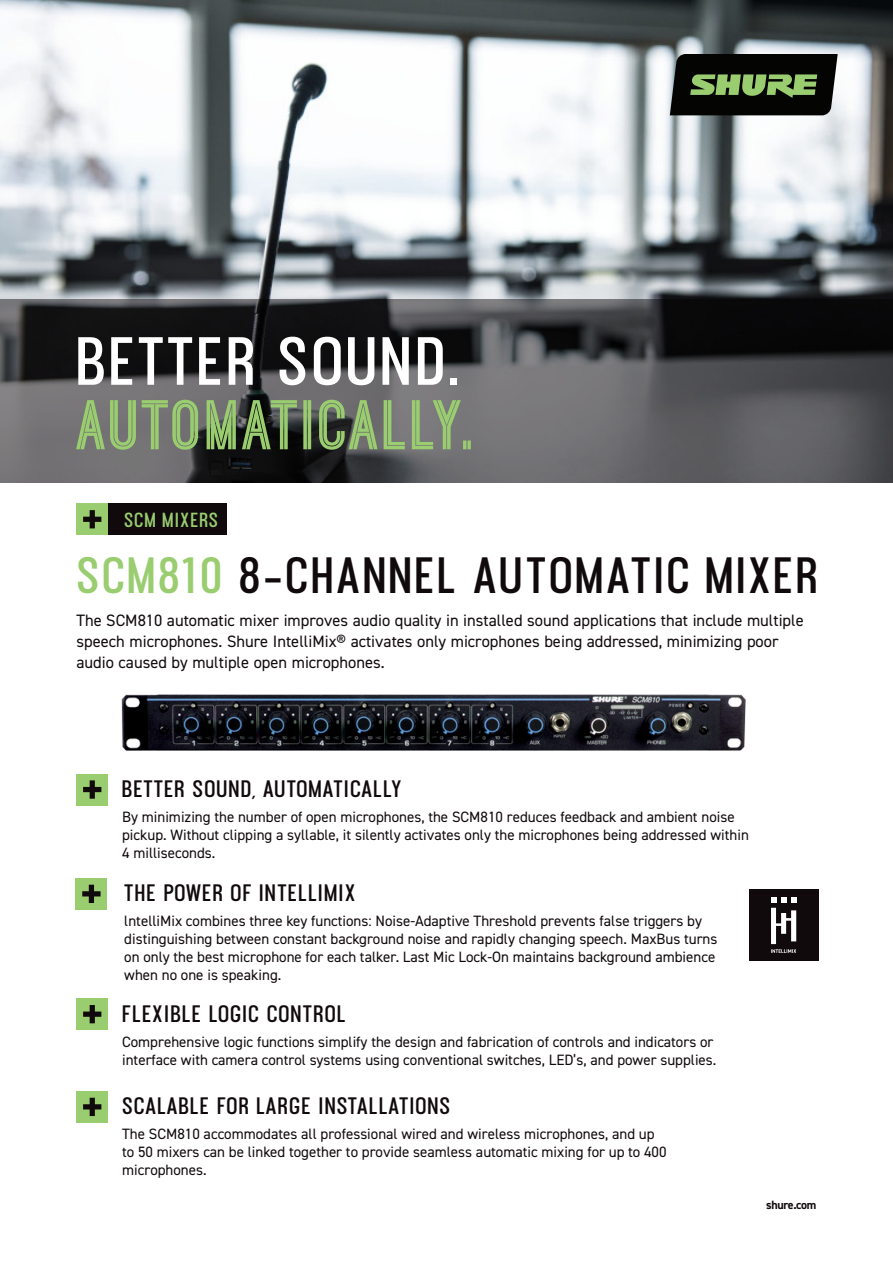
<style>
.page{position:relative;width:893px;height:1263px;background:#fff}
.page>*{position:absolute;margin:0;border:0;box-sizing:border-box;transform-origin:0 0}
.t1{font:60px "Ostrich Proper Inline Open";letter-spacing:.045em;color:#99cd6f}
.t2{font:700 60px "Ostrich Proper";letter-spacing:.005em;color:#fff}
.Fließtext_10_pt{font:700 45px "Ostrich Proper";letter-spacing:.015em;color:#110a0c}
.t3{font:700 21px "Ostrich Proper";letter-spacing:.005em;color:#110a0c}
.Application_Header{font:700 18px "Ostrich Proper";letter-spacing:.025em;color:#99cd6f}
.t4{font:16.5px/21px "DIN2014";color:#110a0c}
._10_pt{font:15px/18px "DIN2014";color:#110a0c}
.t5{font:700 12px "DIN2014";letter-spacing:-.025em;color:#110a0c}
.s1{color:#99cd6f}
</style>
<div class="page">
<img style="left:0;top:0;width:893px;height:299px">
<svg style="left:0;top:299px;width:893px;height:184px;background:#48484a"></svg>
<img style="left:122px;top:694px;width:624px;height:57px">
<div style="left:77px;top:774px;width:31px;height:31px;background:#99cd6f"></div>
<svg style="left:83px;top:780px;width:18px;height:19px"></svg>
<svg style="left:670px;top:54px;width:168px;height:61px;background:#2a3522"></svg>
<div style="left:76px;top:878px;width:31px;height:31px;background:#99cd6f"></div>
<svg style="left:82px;top:885px;width:19px;height:18px"></svg>
<div style="left:749px;top:889px;width:69px;height:72px;background:#110a0c"></div>
<svg style="left:771px;top:897px;width:25px;height:56px"></svg>
<div style="left:109px;top:503px;width:118px;height:32px;background:#110a0c"></div>
<div style="left:77px;top:504px;width:31px;height:31px;background:#99cd6f"></div>
<svg style="left:83px;top:510px;width:18px;height:18px"></svg>
<div style="left:77px;top:998px;width:31px;height:32px;background:#99cd6f"></div>
<svg style="left:83px;top:1005px;width:18px;height:18px"></svg>
<div style="left:77px;top:1091px;width:31px;height:31px;background:#99cd6f"></div>
<svg style="left:83px;top:1098px;width:18px;height:18px"></svg>
<p class="t2" style="left:77px;top:323px;width:385px">BETTER SOUND.</p>
<p class="t1" style="left:77px;top:388px;width:399px">AUTOMATICALLY.</p>
<p class="Application_Header" style="left:124px;top:509px;width:96px">SCM MIXERS</p>
<p class="Fließtext_10_pt" style="left:77px;top:547px;width:745px"><span class="s1">SCM810</span> 8-CHANNEL AUTOMATIC MIXER</p>
<p class="t4" style="left:77px;top:610px;width:729px">The SCM810 automatic mixer improves audio quality in installed sound applications that include multiple speech microphones. Shure IntelliMix® activates only microphones being addressed, minimizing poor audio caused by multiple open microphones.</p>
<p class="t3" style="left:122px;top:775px;width:282px">BETTER SOUND, AUTOMATICALLY</p>
<p class="_10_pt" style="left:122px;top:807px;width:628px">By minimizing the number of open microphones, the SCM810 reduces feedback and ambient noise pickup. Without clipping a syllable, it silently activates only the microphones being addressed within</p>
<p class="_10_pt" style="left:122px;top:843px;width:95px">4 milliseconds.</p>
<p class="t3" style="left:124px;top:880px;width:234px">THE POWER OF INTELLIMIX</p>
<p class="_10_pt" style="left:124px;top:912px;width:595px">lntelliMix combines three key functions: Noise-Adaptive Threshold prevents false triggers by distinguishing between constant background noise and rapidly changing speech. MaxBus turns on only the best microphone for each talker. Last Mic Lock-On maintains background ambience when no one is speaking.</p>
<p class="t3" style="left:122px;top:1000px;width:226px">FLEXIBLE LOGIC CONTROL</p>
<p class="_10_pt" style="left:122px;top:1032px;width:596px">Comprehensive logic functions simplify the design and fabrication of controls and indicators or interface with camera control systems using conventional switches, LED’s, and power supplies.</p>
<p class="t3" style="left:122px;top:1093px;width:330px">SCALABLE FOR LARGE INSTALLATIONS</p>
<p class="_10_pt" style="left:122px;top:1125px;width:546px">The SCM810 accommodates all professional wired and wireless microphones, and up to 50 mixers can be linked together to provide seamless automatic mixing for up to 400 microphones.</p>
<p class="t5" style="left:766px;top:1197px;width:52px">shure.com</p>
</div>
